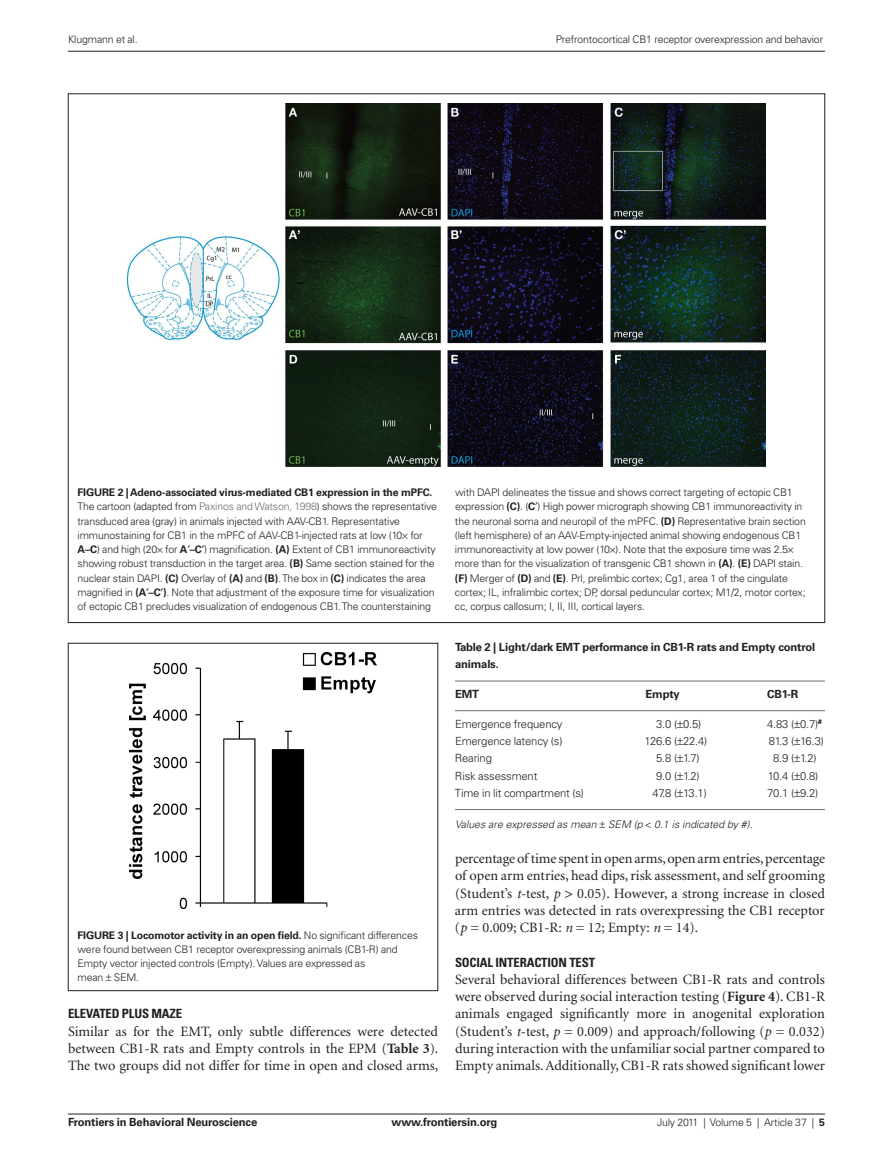
<style>
.page{position:relative;width:893px;height:1170px;background:#fff}
.page>*{position:absolute;margin:0;border:0;box-sizing:border-box;transform-origin:0 0}
.t1{font:14.25px/17.2px "Minion";color:#231f20;text-align:justify}
.t2{font:700 condensed 12.75px "Univers";letter-spacing:-.01em;color:#231f20}
.t3{font:300 11.25px "Univers";letter-spacing:-.015em;color:#231f20}
.t4{font:700 11.25px/17.2px "Univers";letter-spacing:-.015em;color:#231f20}
.t5{font:300 10.5px/14.2px "Univers";letter-spacing:-.015em;color:#231f20}
.t6{font:italic 300 10.5px "Univers";color:#231f20}
.s1{font-weight:700}
.s2{color:#6c6d70}
.s3{font-style:italic}
</style>
<div class="page">
<img style="left:128px;top:103px;width:637px;height:363px">
<img style="left:130px;top:652px;width:246px;height:256px">
<hr style="left:455px;top:680px;width:370px;height:1px;background:#6c6d70">
<hr style="left:455px;top:710px;width:370px;height:1px;background:#6c6d70">
<hr style="left:455px;top:809px;width:370px;height:1px;background:#6c6d70">
<hr style="left:68px;top:1113px;width:757px;height:1px;background:#231f20">
<hr style="left:68px;top:51px;width:757px;height:1px;background:#231f20">
<p class="t5" style="left:68px;top:32px;width:71px">Klugmann et al.</p>
<p class="t5" style="left:556px;top:32px;width:269px">Prefrontocortical CB1 receptor overexpression and behavior</p>
<p class="t5" style="left:78px;top:485px;width:361px"><span class="s1">Figure 2 | Adeno-associated virus-mediated CB1 expression in the mPFC.<br></span>The cartoon (adapted from <span class="s2">Paxinos and Watson, 1998</span>) shows the representative transduced area (gray) in animals injected with AAV-CB1. Representative immunostaining for CB1 in the mPFC of AAV-CB1-injected rats at low (10 for <span class="s1">A–C</span>) and high (20 for <span class="s1">A –C</span> ) magnification. <span class="s1">(A)</span> Extent of CB1 immunoreactivity showing robust transduction in the target area. <span class="s1">(B)</span> Same section stained for the nuclear stain DAPI. <span class="s1">(C)</span> Overlay of <span class="s1">(A)</span> and <span class="s1">(B)</span>. The box in <span class="s1">(C)</span> indicates the area magnified in <span class="s1">(A –C )</span>. Note that adjustment of the exposure time for visualization of ectopic CB1 precludes visualization of endogenous CB1. The counterstaining</p>
<p class="t5" style="left:455px;top:485px;width:352px">with DAPI delineates the tissue and shows correct targeting of ectopic CB1 expression <span class="s1">(C)</span>. (<span class="s1">C</span> ) High power micrograph showing CB1 immunoreactivity in the neuronal soma and neuropil of the mPFC. <span class="s1">(D)</span> Representative brain section (left hemisphere) of an AAV-Empty-injected animal showing endogenous CB1 immunoreactivity at low power (10 ). Note that the exposure time was 2.5 more than for the visualization of transgenic CB1 shown in <span class="s1">(A)</span>. <span class="s1">(E)</span> DAPI stain. <span class="s1">(F)</span> Merger of <span class="s1">(D)</span> and <span class="s1">(E)</span>. Prl, prelimbic cortex; Cg1, area 1 of the cingulate cortex; IL, infralimbic cortex; DP, dorsal peduncular cortex; M1/2, motor cortex; cc, corpus callosum; I, II, III, cortical layers.</p>
<p class="t5" style="left:78px;top:927px;width:342px"><span class="s1">Figure 3 | Locomotor activity in an open field.</span> No significant differences were found between CB1 receptor overexpressing animals (CB1-R) and Empty vector injected controls (Empty). Values are expressed as<br>mean SEM.</p>
<p class="t2" style="left:68px;top:1005px;width:116px">ELEVATED PLUS MAZE</p>
<h1 class="t1" style="left:68px;top:1022px;width:372px">Similar as for the EMT, only subtle differences were detected between CB1-R rats and Empty controls in the EPM (<span class="s1">Table 3</span>).<br>The two groups did not differ for time in open and closed arms,</h1>
<p class="t4" style="left:455px;top:638px;width:362px">Table 2 | Light/dark EMT performance in CB1-R rats and Empty control animals.</p>
<p class="t4" style="left:455px;top:685px;width:26px">EMT</p>
<p class="t4" style="left:645px;top:685px;width:36px">E mpty</p>
<p class="t4" style="left:767px;top:685px;width:32px">CB1-R</p>
<p class="t3" style="left:455px;top:717px;width:109px">Emergence frequency</p>
<p class="t3" style="left:656px;top:717px;width:47px">3.0 ( 0.5)</p>
<p class="t3" style="left:767px;top:717px;width:56px">4.83 ( 0.7)<sup>#</sup></p>
<p class="t3" style="left:455px;top:734px;width:109px">Emergence latency (s)</p>
<p class="t3" style="left:645px;top:734px;width:64px">126.6 ( 22.4)</p>
<p class="t3" style="left:769px;top:734px;width:57px">81.3 ( 16.3)</p>
<p class="t3" style="left:455px;top:751px;width:38px">Rearing</p>
<p class="t3" style="left:656px;top:751px;width:45px">5.8 ( 1.7)</p>
<p class="t3" style="left:773px;top:751px;width:45px">8.9 ( 1.2)</p>
<p class="t3" style="left:455px;top:768px;width:84px">Risk assessment</p>
<p class="t3" style="left:656px;top:768px;width:45px">9.0 ( 1.2)</p>
<p class="t3" style="left:768px;top:768px;width:52px">10.4 ( 0.8)</p>
<p class="t3" style="left:455px;top:786px;width:131px">Time in lit compartment (s)</p>
<p class="t3" style="left:652px;top:786px;width:56px">47.8 ( 13.1)</p>
<p class="t3" style="left:767px;top:786px;width:53px">70.1 ( 9.2)</p>
<p class="t6" style="left:455px;top:818px;width:299px">Values are expressed as mean SEM (p 0.1 is indicated by #).</p>
<p class="t1" style="left:455px;top:850px;width:372px">percentage of time spent in open arms, open arm entries, percentage of open arm entries, head dips, risk assessment, and self grooming (Student’s <span class="s3">t</span>-test, <span class="s3">p</span> 0.05). However, a strong increase in closed arm entries was detected in rats overexpressing the CB1 receptor (<span class="s3">p</span> = 0.009; CB1-R: <span class="s3">n</span> = 12; Empty: <span class="s3">n</span> = 14).</p>
<p class="t2" style="left:455px;top:954px;width:142px">SOCIAL INTERACTION TEST</p>
<p class="t1" style="left:455px;top:971px;width:371px">Several behavioral differences between CB1-R rats and controls were observed during social interaction testing (<span class="s1">Figure 4</span>). CB1-R animals engaged significantly more in anogenital exploration (Student’s <span class="s3">t</span>-test, <span class="s3">p</span> = 0.009) and approach/following (<span class="s3">p</span> = 0.032) during interaction with the unfamiliar social partner compared to Empty animals. Additionally, CB1-R rats showed significant lower</p>
<p class="t4" style="left:68px;top:1113px;width:191px">Frontiers in Behavioral Neuroscience</p>
<p class="t4" style="left:392px;top:1113px;width:107px">www.frontiersin.org</p>
<p class="t5" style="left:657px;top:1115px;width:169px">July 2011 | Volume 5 | Article 37 | <span class="s1">5</span></p>
</div>
